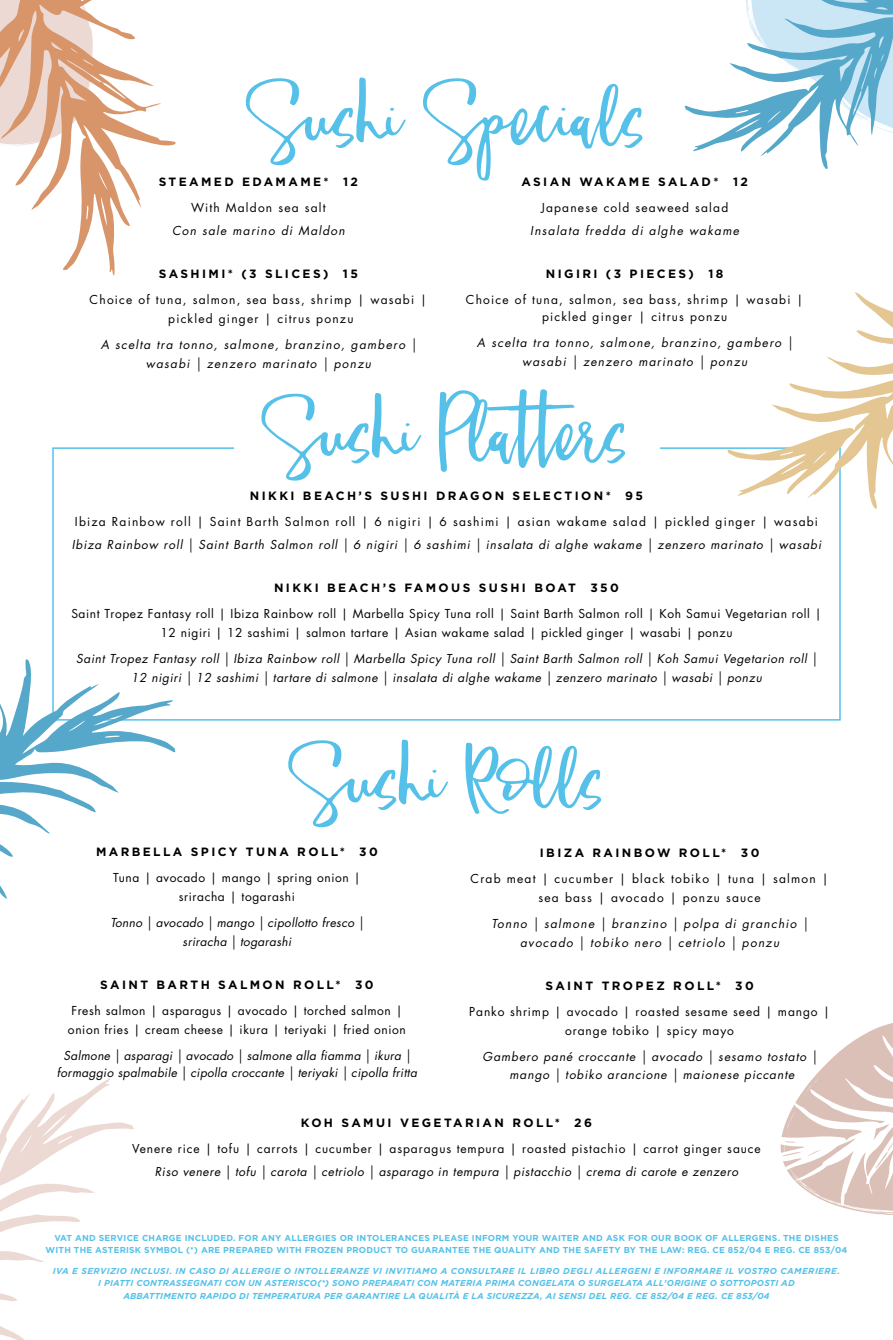
<style>
.page{position:relative;width:893px;height:1340px;background:#fff}
.page>*{position:absolute;margin:0;border:0;box-sizing:border-box;transform-origin:0 0}
.t1{font:75px "The Sofy";color:#55c1e9}
.t2{font:italic 12px/18.8px "Futura Std";letter-spacing:.06em;color:#000;text-align:center}
.t3{font:12px/18.8px "Futura Std";letter-spacing:.1em;color:#000;text-align:center}
.t4{font:12px/18.8px "Futura Std";letter-spacing:.05em;color:#000;text-align:center}
.t5{font:italic 12px/18.8px "Futura Std";letter-spacing:.1em;color:#000;text-align:center}
.t6{font:700 12px "Gotham";letter-spacing:.2em;color:#000}
.t7{font:italic 12px/18.8px "Futura Std";letter-spacing:.025em;color:#000;text-align:center}
.t8{font:12px/18.8px "Futura Std";letter-spacing:.075em;color:#000;text-align:center}
.t9{font:italic 700 8.7px/12.8px "Gotham";letter-spacing:.025em;color:#55c1e9;text-align:center}
.t10{font:700 8.7px/12.8px "Gotham";letter-spacing:.025em;color:#55c1e9;text-align:center}
</style>
<div class="page">
<svg style="left:0;top:0;width:176px;height:276px"></svg>
<svg style="left:684px;top:0;width:209px;height:169px"></svg>
<svg style="left:0;top:1078px;width:134px;height:261px"></svg>
<svg style="left:780px;top:1023px;width:113px;height:192px"></svg>
<svg style="left:727px;top:292px;width:166px;height:217px"></svg>
<svg style="left:0;top:659px;width:176px;height:239px"></svg>
<h1 class="t1" style="left:246px;top:73px;width:406px">Sushi Specials</h1>
<p class="t6" style="left:159px;top:173px;width:201px">STEAMED EDAMAME* 12</p>
<p class="t3" style="left:191px;top:198px;width:136px">With Maldon sea salt</p>
<p class="t5" style="left:172px;top:221px;width:174px">Con sale marino di Maldon</p>
<p class="t6" style="left:159px;top:266px;width:200px">SASHIMI* (3 SLICES) 15</p>
<p class="t3" style="left:90px;top:290px;width:339px">Choice of tuna, salmon, sea bass, shrimp | wasabi | pickled ginger | citrus ponzu</p>
<p class="t5" style="left:101px;top:335px;width:317px">A scelta tra tonno, salmone, branzino, gambero | wasabi | zenzero marinato | ponzu</p>
<p class="t6" style="left:521px;top:173px;width:228px">ASIAN WAKAME SALAD* 12</p>
<p class="t3" style="left:541px;top:198px;width:189px">Japanese cold seaweed salad</p>
<p class="t5" style="left:530px;top:221px;width:210px">Insalata fredda di alghe wakame</p>
<p class="t6" style="left:546px;top:266px;width:179px">NIGIRI (3 PIECES) 18</p>
<p class="t3" style="left:466px;top:292px;width:339px;line-height:16.5px">Choice of tuna, salmon, sea bass, shrimp | wasabi | pickled ginger | citrus ponzu</p>
<p class="t5" style="left:477px;top:333px;width:317px">A scelta tra tonno, salmone, branzino, gambero | wasabi | zenzero marinato | ponzu</p>
<h1 class="t1" style="left:261px;top:388px;width:373px">Sushi Platters</h1>
<p class="t6" style="left:250px;top:488px;width:395px">NIKKI BEACH’S SUSHI DRAGON SELECTION* 95</p>
<p class="t3" style="left:75px;top:512px;width:745px">Ibiza Rainbow roll | Saint Barth Salmon roll | 6 nigiri | 6 sashimi | asian wakame salad | pickled ginger | wasabi</p>
<p class="t2" style="left:72px;top:536px;width:751px">Ibiza Rainbow roll | Saint Barth Salmon roll | 6 nigiri | 6 sashimi | insalata di alghe wakame | zenzero marinato | wasabi</p>
<p class="t6" style="left:274px;top:580px;width:346px">NIKKI BEACH’S FAMOUS SUSHI BOAT 350</p>
<p class="t4" style="left:71px;top:605px;width:752px">Saint Tropez Fantasy roll | Ibiza Rainbow roll | Marbella Spicy Tuna roll | Saint Barth Salmon roll | Koh Samui Vegetarian roll |<br>12 nigiri | 12 sashimi | salmon tartare | Asian wakame salad | pickled ginger | wasabi | ponzu</p>
<p class="t2" style="left:76px;top:649px;width:742px">Saint Tropez Fantasy roll | Ibiza Rainbow roll | Marbella Spicy Tuna roll | Saint Barth Salmon roll | Koh Samui Vegetarion roll |<br>12 nigiri | 12 sashimi | tartare di salmone | insalata di alghe wakame | zenzero marinato | wasabi | ponzu</p>
<h1 class="t1" style="left:288px;top:734px;width:322px">Sushi Rolls</h1>
<p class="t6" style="left:540px;top:844px;width:221px">IBIZA RAINBOW ROLL* 30</p>
<p class="t3" style="left:471px;top:869px;width:360px">Crab meat | cucumber | black tobiko | tuna | salmon | sea bass | avocado | ponzu sauce</p>
<p class="t5" style="left:492px;top:914px;width:318px">Tonno | salmone | branzino | polpa di granchio | avocado | tobiko nero | cetriolo | ponzu</p>
<p class="t6" style="left:545px;top:977px;width:210px">SAINT TROPEZ ROLL* 30</p>
<p class="t8" style="left:469px;top:1002px;width:362px">Panko shrimp | avocado | roasted sesame seed | mango | orange tobiko | spicy mayo</p>
<p class="t2" style="left:483px;top:1047px;width:335px">Gambero pané croccante | avocado | sesamo tostato | mango | tobiko arancione | maionese piccante</p>
<p class="t6" style="left:96px;top:844px;width:283px">MARBELLA SPICY TUNA ROLL* 30</p>
<p class="t4" style="left:113px;top:868px;width:249px">Tuna | avocado | mango | spring onion | sriracha | togarashi</p>
<p class="t7" style="left:111px;top:913px;width:254px">Tonno | avocado | mango | cipollotto fresco | sriracha | togarashi</p>
<p class="t6" style="left:100px;top:976px;width:275px">SAINT BARTH SALMON ROLL* 30</p>
<p class="t4" style="left:68px;top:1001px;width:339px;text-align:left">Fresh salmon | asparagus | avocado | torched salmon | onion fries | cream cheese | ikura | teriyaki | fried onion</p>
<p class="t7" style="left:57px;top:1047px;width:361px;line-height:16.5px">Salmone | asparagi | avocado | salmone alla fiamma | ikura | formaggio spalmabile | cipolla croccante | teriyaki | cipolla fritta</p>
<p class="t6" style="left:301px;top:1114px;width:293px">KOH SAMUI VEGETARIAN ROLL* 26</p>
<p class="t8" style="left:132px;top:1139px;width:630px">Venere rice | tofu | carrots | cucumber | asparagus tempura | roasted pistachio | carrot ginger sauce</p>
<p class="t2" style="left:155px;top:1162px;width:585px">Riso venere | tofu | carota | cetriolo | asparago in tempura | pistacchio | crema di carote e zenzero</p>
<p class="t10" style="left:46px;top:1230px;width:803px">VAT AND SERVICE CHARGE INCLUDED. FOR ANY ALLERGIES OR INTOLERANCES PLEASE INFORM YOUR WAITER AND ASK FOR OUR BOOK OF ALLERGENS. THE DISHES<br>WITH THE ASTERISK SYMBOL (*) ARE PREPARED WITH FROZEN PRODUCT TO GUARANTEE THE QUALITY AND THE SAFETY BY THE LAW: REG. CE 852/04 E REG. CE 853/04</p>
<p class="t9" style="left:53px;top:1263px;width:789px">IVA E SERVIZIO INCLUSI. IN CASO DI ALLERGIE O INTOLLERANZE VI INVITIAMO A CONSULTARE IL LIBRO DEGLI ALLERGENI E INFORMARE IL VOSTRO CAMERIERE.<br>I PIATTI CONTRASSEGNATI CON UN ASTERISCO(*) SONO PREPARATI CON MATERIA PRIMA CONGELATA O SURGELATA ALL’ORIGINE O SOTTOPOSTI AD<br>ABBATTIMENTO RAPIDO DI TEMPERATURA PER GARANTIRE LA QUALITÀ E LA SICUREZZA, AI SENSI DEL REG. CE 852/04 E REG. CE 853/04</p>
</div>
